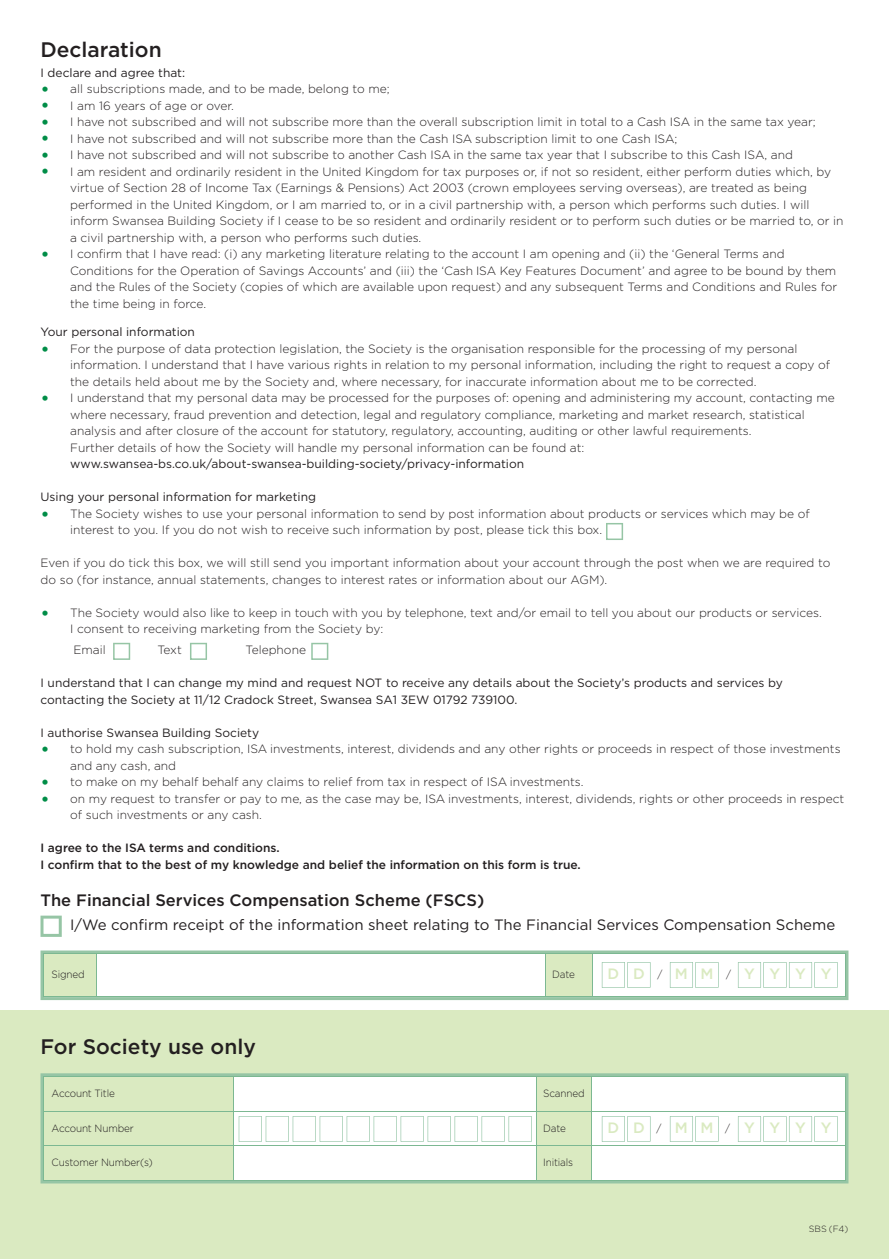
<style>
.page{position:relative;width:889px;height:1259px;background:#fff}
.page>*{position:absolute;margin:0;border:0;box-sizing:border-box;transform-origin:0 0}
.t1{font:500 21px "Gotham";color:#231f20}
.t2{font:500 16.5px "Gotham";color:#231f20}
.t3{font:15px "Gotham";color:#231f20}
.t4{font:500 15px "Gotham";letter-spacing:.985em;color:#daeac1}
.t5{font:300 12px/16.5px "Gotham";color:#231f20}
.t6{font:12px/16.5px "Gotham";color:#231f20}
.t7{font:500 12px/16.5px "Gotham";color:#231f20}
.t8{font:300 10.5px "Gotham";letter-spacing:-.015em;color:#231f20;scale:.95 1}
.t9{font:300 9px "Gotham";color:#231f20}
.s1{font-weight:400;font-size:19.5px;color:#008d47}
.s2{font-weight:300;font-size:10.5px;color:#231f20}
</style>
<div class="page">
<div style="left:0;top:1010px;width:889px;height:249px;background:#daeac1"></div>
<svg style="left:40px;top:1073px;width:808px;height:110px;background:#9ac7a6"></svg>
<div style="left:43px;top:1076px;width:190px;height:35px;background:#daeac1"></div>
<div style="left:233px;top:1076px;width:303px;height:35px;background:#fff"></div>
<div style="left:536px;top:1076px;width:55px;height:35px;background:#daeac1"></div>
<div style="left:591px;top:1076px;width:254px;height:35px;background:#fff"></div>
<div style="left:43px;top:1111px;width:190px;height:34px;background:#daeac1"></div>
<div style="left:233px;top:1111px;width:303px;height:34px;background:#fff"></div>
<div style="left:536px;top:1111px;width:55px;height:34px;background:#daeac1"></div>
<div style="left:591px;top:1111px;width:254px;height:34px;background:#fff"></div>
<div style="left:43px;top:1145px;width:190px;height:35px;background:#daeac1"></div>
<div style="left:233px;top:1145px;width:303px;height:35px;background:#fff"></div>
<div style="left:536px;top:1145px;width:55px;height:35px;background:#daeac1"></div>
<div style="left:591px;top:1145px;width:254px;height:35px;background:#fff"></div>
<hr style="left:43px;top:1076px;width:1px;height:104px;background:#7cb892">
<hr style="left:233px;top:1076px;width:1px;height:104px;background:#7cb892">
<hr style="left:536px;top:1076px;width:1px;height:104px;background:#7cb892">
<hr style="left:591px;top:1076px;width:1px;height:104px;background:#7cb892">
<hr style="left:845px;top:1076px;width:1px;height:104px;background:#7cb892">
<hr style="left:43px;top:1076px;width:802px;height:1px;background:#7cb892">
<hr style="left:43px;top:1111px;width:802px;height:1px;background:#7cb892">
<hr style="left:43px;top:1145px;width:802px;height:1px;background:#7cb892">
<hr style="left:43px;top:1180px;width:802px;height:1px;background:#7cb892">
<svg style="left:602px;top:1116px;width:48px;height:25px"></svg>
<svg style="left:670px;top:1116px;width:48px;height:25px"></svg>
<svg style="left:738px;top:1116px;width:99px;height:25px"></svg>
<svg style="left:239px;top:1116px;width:293px;height:25px"></svg>
<svg style="left:40px;top:950px;width:808px;height:50px"></svg>
<svg style="left:40px;top:915px;width:22px;height:22px"></svg>
<svg style="left:606px;top:523px;width:17px;height:17px"></svg>
<svg style="left:113px;top:643px;width:17px;height:17px"></svg>
<svg style="left:190px;top:643px;width:17px;height:17px"></svg>
<svg style="left:311px;top:643px;width:17px;height:17px"></svg>
<h1 class="t1" style="left:40px;top:43px;width:123px">Declaration</h1>
<p class="t6" style="left:40px;top:65px;width:146px">I declare and agree that:</p>
<p class="t5" style="left:40px;top:82px;width:351px"><span class="s1">•</span> all subscriptions made, and to be made, belong to me;</p>
<p class="t5" style="left:40px;top:98px;width:195px"><span class="s1">•</span> I am 16 years of age or over.</p>
<p class="t5" style="left:40px;top:115px;width:777px"><span class="s1">•</span> I have not subscribed and will not subscribe more than the overall subscription limit in total to a Cash ISA in the same tax year;</p>
<p class="t5" style="left:40px;top:131px;width:638px"><span class="s1">•</span> I have not subscribed and will not subscribe more than the Cash ISA subscription limit to one Cash ISA;</p>
<p class="t5" style="left:40px;top:148px;width:754px"><span class="s1">•</span> I have not subscribed and will not subscribe to another Cash ISA in the same tax year that I subscribe to this Cash ISA, and</p>
<p class="t5" style="left:70px;top:164px;width:775px;text-indent:-30px"><span class="s1">•</span> I am resident and ordinarily resident in the United Kingdom for tax purposes or, if not so resident, either perform duties which, by virtue of Section 28 of Income Tax (Earnings &amp; Pensions) Act 2003 (crown employees serving overseas), are treated as being performed in the United Kingdom, or I am married to, or in a civil partnership with, a person which performs such duties. I will inform Swansea Building Society if I cease to be so resident and ordinarily resident or to perform such duties or be married to, or in a civil partnership with, a person who performs such duties.</p>
<p class="t5" style="left:70px;top:247px;width:769px;text-indent:-30px"><span class="s1">•</span> I confirm that I have read: (i) any marketing literature relating to the account I am opening and (ii) the ‘General Terms and Conditions for the Operation of Savings Accounts’ and (iii) the ‘Cash ISA Key Features Document’ and agree to be bound by them and the Rules of the Society (copies of which are available upon request) and any subsequent Terms and Conditions and Rules for the time being in force.</p>
<p class="t6" style="left:40px;top:325px;width:156px">Your personal information</p>
<p class="t5" style="left:70px;top:341px;width:761px;text-indent:-30px"><span class="s1">•</span> For the purpose of data protection legislation, the Society is the organisation responsible for the processing of my personal information. I understand that I have various rights in relation to my personal information, including the right to request a copy of the details held about me by the Society and, where necessary, for inaccurate information about me to be corrected.</p>
<p class="t5" style="left:70px;top:391px;width:766px;text-indent:-30px"><span class="s1">•</span> I understand that my personal data may be processed for the purposes of: opening and administering my account, contacting me where necessary, fraud prevention and detection, legal and regulatory compliance, marketing and market research, statistical analysis and after closure of the account for statutory, regulatory, accounting, auditing or other lawful requirements.<br>Further details of how the Society will handle my personal information can be found at:</p>
<p class="t6" style="left:70px;top:457px;width:455px">www.swansea-bs.co.uk/about-swansea-building-society/privacy-information</p>
<p class="t6" style="left:41px;top:490px;width:277px">Using your personal information for marketing</p>
<p class="t5" style="left:70px;top:506px;width:741px;text-indent:-30px"><span class="s1">•</span> The Society wishes to use your personal information to send by post information about products or services which may be of interest to you. If you do not wish to receive such information by post, please tick this box.</p>
<p class="t5" style="left:40px;top:556px;width:791px">Even if you do tick this box, we will still send you important information about your account through the post when we are required to do so (for instance, annual statements, changes to interest rates or information about our AGM).</p>
<p class="t5" style="left:70px;top:605px;width:753px;text-indent:-30px"><span class="s1">•</span> The Society would also like to keep in touch with you by telephone, text and/or email to tell you about our products or services.<br>I consent to receiving marketing from the Society by:</p>
<p class="t5" style="left:73px;top:643px;width:34px">Email</p>
<p class="t5" style="left:157px;top:643px;width:26px">Text</p>
<p class="t5" style="left:246px;top:643px;width:62px">Telephone</p>
<p class="t6" style="left:40px;top:676px;width:744px">I understand that I can change my mind and request NOT to receive any details about the Society’s products and services by contacting the Society at 11/12 Cradock Street, Swansea SA1 3EW 01792 739100.</p>
<p class="t6" style="left:40px;top:725px;width:220px">I authorise Swansea Building Society</p>
<p class="t5" style="left:70px;top:742px;width:772px;text-indent:-30px"><span class="s1">•</span> to hold my cash subscription, ISA investments, interest, dividends and any other rights or proceeds in respect of those investments and any cash, and</p>
<p class="t5" style="left:40px;top:775px;width:545px"><span class="s1">•</span> to make on my behalf behalf any claims to relief from tax in respect of ISA investments.</p>
<p class="t5" style="left:70px;top:791px;width:776px;text-indent:-30px"><span class="s1">•</span> on my request to transfer or pay to me, as the case may be, ISA investments, interest, dividends, rights or other proceeds in respect of such investments or any cash.</p>
<p class="t7" style="left:40px;top:841px;width:542px">I agree to the ISA terms and conditions.<br>I confirm that to the best of my knowledge and belief the information on this form is true.</p>
<h2 class="t2" style="left:40px;top:895px;width:445px">The Financial Services Compensation Scheme (FSCS)</h2>
<p class="t3" style="left:70px;top:920px;width:766px">I/We confirm receipt of the information sheet relating to The Financial Services Compensation Scheme</p>
<p class="t8" style="left:52px;top:971px;width:36px">Signed</p>
<p class="t8" style="left:552px;top:971px;width:25px">Date</p>
<p class="t4" style="left:607px;top:969px;width:56px">DD <span class="s2">/</span></p>
<p class="t8" style="left:726px;top:971px;width:7px">/</p>
<p class="t4" style="left:675px;top:969px;width:40px">M M</p>
<p class="t4" style="left:744px;top:969px;width:89px">YYYY</p>
<h1 class="t1" style="left:40px;top:1039px;width:217px">For Society use only</h1>
<p class="t8" style="left:52px;top:1089px;width:68px">Account Title</p>
<p class="t8" style="left:543px;top:1089px;width:45px">Scanned</p>
<p class="t8" style="left:52px;top:1124px;width:88px">Account Number</p>
<p class="t8" style="left:543px;top:1124px;width:25px">Date</p>
<p class="t8" style="left:656px;top:1124px;width:7px">/</p>
<p class="t8" style="left:725px;top:1124px;width:7px">/</p>
<p class="t8" style="left:52px;top:1159px;width:108px">Customer Number(s)</p>
<p class="t8" style="left:543px;top:1159px;width:33px">Initials</p>
<p class="t4" style="left:607px;top:1123px;width:39px">D D</p>
<p class="t4" style="left:675px;top:1123px;width:40px">M M</p>
<p class="t4" style="left:744px;top:1123px;width:89px">YYYY</p>
<p class="t9" style="left:809px;top:1225px;width:41px">SBS (F4)</p>
</div>
